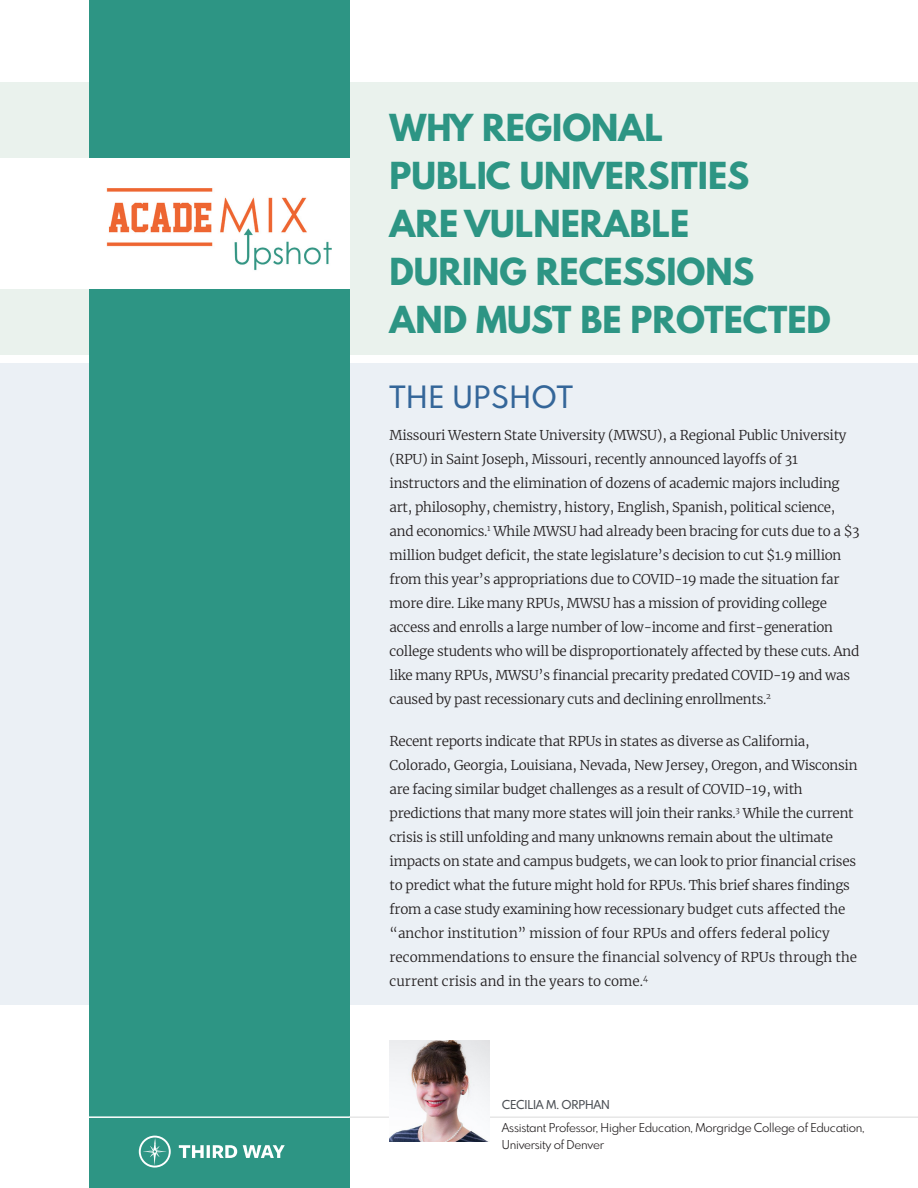
<style>
.page{position:relative;width:918px;height:1188px;background:#fff}
.page>*{position:absolute;margin:0;border:0;box-sizing:border-box;transform-origin:0 0}
.Heading{font:700 33px/48px "League Spartan";color:#2d9584}
.Head{font:500 30px "Spartan MB";letter-spacing:.02em;color:#346699}
.Body_Text_2{font:300 13.5px/24px "Merriweather";letter-spacing:-.02em;color:#231f20}
.PQ{font:12px/16.5px "Spartan MB";letter-spacing:-.02em;color:#231f20}
.PQ-2{font:500 12px "Spartan MB";letter-spacing:-.02em;color:#4d5156}
</style>
<div class="page">
<div style="left:0;top:363px;width:918px;height:641px;background:#ebf0f5"></div>
<div style="left:0;top:83px;width:918px;height:272px;background:#eaf2ed"></div>
<div style="left:89px;top:0;width:260px;height:1188px;background:#2d9584"></div>
<div style="left:0;top:158px;width:349px;height:131px;background:#fff"></div>
<img style="left:107px;top:188px;width:225px;height:83px">
<svg style="left:179px;top:1145px;width:106px;height:13px"></svg>
<svg style="left:139px;top:1136px;width:32px;height:32px"></svg>
<hr style="left:68px;top:1116px;width:850px;height:2px;background:#fff">
<hr style="left:349px;top:1116px;width:569px;height:2px;background:#e6e6e6">
<img style="left:390px;top:1041px;width:100px;height:100px">
<p class="Heading" style="left:390px;top:104px;width:443px">WHY REGIONAL<br>PUBLIC UNIVERSITIES<br>ARE VULNERABLE<br>DURING RECESSIONS<br>AND MUST BE PROTECTED</p>
<p class="Head" style="left:390px;top:376px;width:185px">THE UPSHOT</p>
<p class="Body_Text_2" style="left:390px;top:423px;width:472px">Missouri Western State University (MWSU), a Regional Public University (RPU) in Saint Joseph, Missouri, recently announced layoffs of 31 instructors and the elimination of dozens of academic majors including art, philosophy, chemistry, history, English, Spanish, political science, and economics.<sup>1</sup> While MWSU had already been bracing for cuts due to a $3 million budget deficit, the state legislature’s decision to cut $1.9 million from this year’s appropriations due to COVID-19 made the situation far more dire. Like many RPUs, MWSU has a mission of providing college access and enrolls a large number of low-income and first-generation college students who will be disproportionately affected by these cuts. And like many RPUs, MWSU’s financial precarity predated COVID-19 and was caused by past recessionary cuts and declining enrollments.<sup>2</sup></p>
<p class="Body_Text_2" style="left:390px;top:729px;width:469px">Recent reports indicate that RPUs in states as diverse as California, Colorado, Georgia, Louisiana, Nevada, New Jersey, Oregon, and Wisconsin are facing similar budget challenges as a result of COVID-19, with predictions that many more states will join their ranks.<sup>3</sup> While the current crisis is still unfolding and many unknowns remain about the ultimate impacts on state and campus budgets, we can look to prior financial crises to predict what the future might hold for RPUs. This brief shares findings from a case study examining how recessionary budget cuts affected the “anchor institution” mission of four RPUs and offers federal policy recommendations to ensure the financial solvency of RPUs through the current crisis and in the years to come.<sup>4</sup></p>
<p class="PQ-2" style="left:502px;top:1096px;width:110px">CECILIA M. ORPHAN</p>
<p class="PQ" style="left:502px;top:1119px;width:364px">Assistant Professor, Higher Education, Morgridge College of Education,<br>University of Denver</p>
</div>
